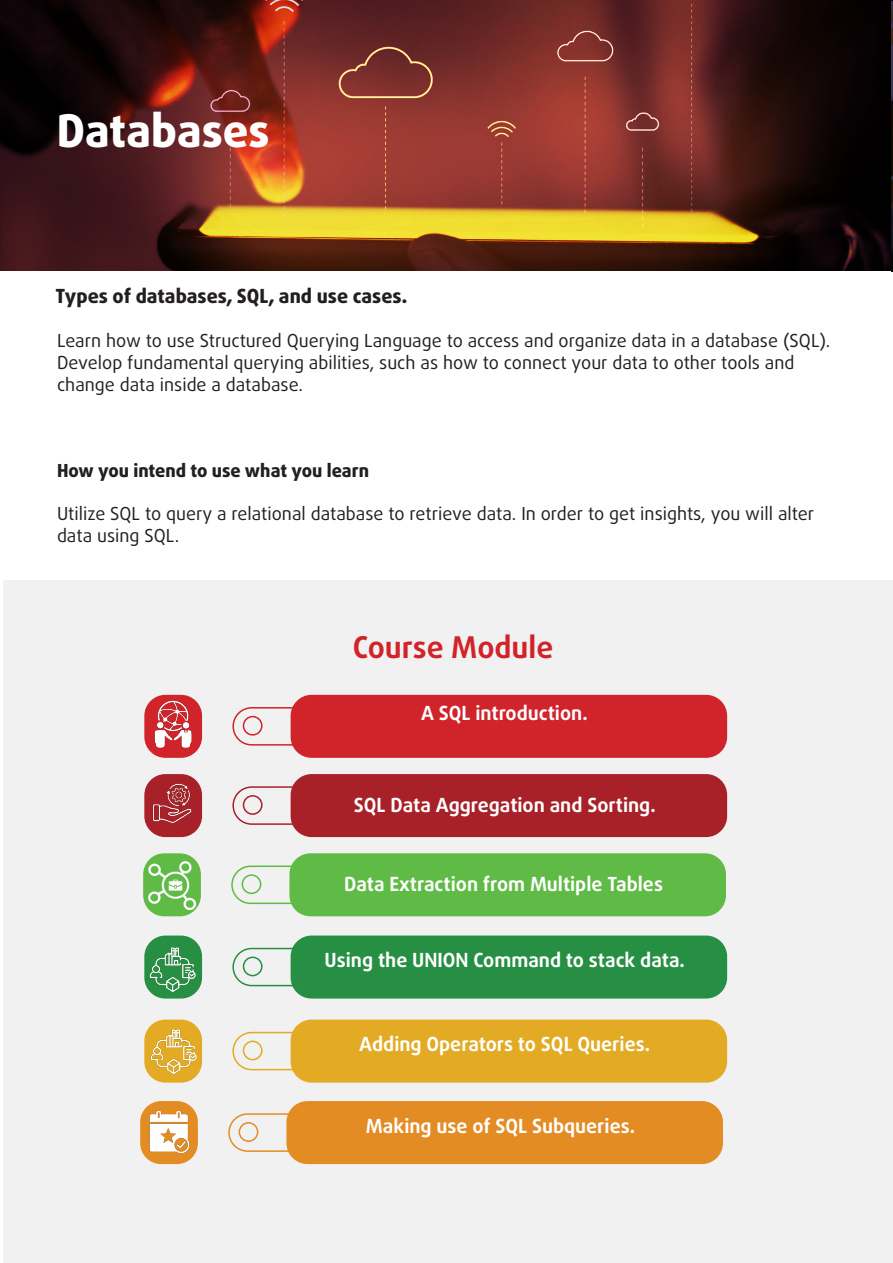
<style>
.page{position:relative;width:893px;height:1263px;background:#fff}
.page>*{position:absolute;margin:0;border:0;box-sizing:border-box;transform-origin:0 0}
.t1{font:800 45px "Daxline Pro";color:#fff}
.t2{font:700 30px "Daxline Pro";color:#d1232a}
.t3{font:700 19.5px "Daxline Pro";color:#fff}
.t4{font:800 19.5px "Daxline Pro";color:#231f20}
.t5{font:18px/21.6px "Daxline Pro";color:#231f20}
.t6{font:800 18px "Daxline Pro";color:#231f20}
</style>
<div class="page">
<div style="left:3px;top:581px;width:890px;height:682px;background:#f1f1f1"></div>
<div style="left:232px;top:707px;width:438px;height:39px;border:2px solid #d1232a;border-radius:19px"></div>
<div style="left:243px;top:716px;width:20px;height:20px;border:2px solid #d1232a;border-radius:50%"></div>
<div style="left:232px;top:786px;width:438px;height:39px;border:2px solid #a82129;border-radius:19px"></div>
<div style="left:243px;top:795px;width:20px;height:20px;border:2px solid #a82129;border-radius:50%"></div>
<div style="left:242px;top:874px;width:19px;height:20px;border:2px solid #60bb46;border-radius:50%"></div>
<div style="left:232px;top:948px;width:438px;height:38px;border:2px solid #268f43;border-radius:19px"></div>
<div style="left:243px;top:956px;width:20px;height:20px;border:2px solid #268f43;border-radius:50%"></div>
<div style="left:232px;top:1032px;width:438px;height:38px;border:2px solid #e3aa23;border-radius:19px"></div>
<div style="left:243px;top:1040px;width:20px;height:20px;border:2px solid #e3aa23;border-radius:50%"></div>
<div style="left:239px;top:1122px;width:19px;height:20px;border:2px solid #e48c24;border-radius:50%"></div>
<div style="left:291px;top:695px;width:436px;height:63px;background:#d1232a;border-radius:21px"></div>
<div style="left:291px;top:774px;width:436px;height:63px;background:#a82129;border-radius:21px"></div>
<div style="left:289px;top:853px;width:437px;height:63px;background:#60bb46;border-radius:21px"></div>
<div style="left:291px;top:935px;width:436px;height:63px;background:#268f43;border-radius:21px"></div>
<div style="left:291px;top:1019px;width:436px;height:63px;background:#e3aa23;border-radius:21px"></div>
<div style="left:286px;top:1101px;width:437px;height:63px;background:#e48c24;border-radius:21px"></div>
<div style="left:144px;top:695px;width:58px;height:63px;background:#d1232a;border-radius:21px"></div>
<div style="left:144px;top:774px;width:58px;height:63px;background:#a82129;border-radius:21px"></div>
<div style="left:143px;top:853px;width:58px;height:63px;background:#60bb46;border-radius:21px"></div>
<div style="left:144px;top:935px;width:58px;height:63px;background:#268f43;border-radius:21px"></div>
<div style="left:144px;top:1019px;width:58px;height:63px;background:#e3aa23;border-radius:21px"></div>
<div style="left:140px;top:1101px;width:58px;height:63px;background:#e48c24;border-radius:21px"></div>
<svg style="left:1px;top:0;width:892px;height:270px;background:#602c1c"></svg>
<img style="left:147px;top:698px;width:56px;height:56px">
<img style="left:144px;top:776px;width:55px;height:53px">
<img style="left:149px;top:861px;width:46px;height:49px">
<img style="left:149px;top:947px;width:48px;height:46px">
<img style="left:150px;top:1027px;width:48px;height:48px">
<img style="left:144px;top:1105px;width:51px;height:53px">
<img style="left:892px;top:2px;width:1px;height:270px">
<p class="t1" style="left:57px;top:101px;width:214px">Databases</p>
<p class="t4" style="left:56px;top:283px;width:353px">Types of databases, SQL, and use cases.</p>
<p class="t5" style="left:57px;top:330px;width:775px">Learn how to use Structured Querying Language to access and organize data in a database (SQL).<br>Develop fundamental querying abilities, such as how to connect your data to other tools and change data inside a database.</p>
<p class="t6" style="left:57px;top:459px;width:314px">How you intend to use what you learn</p>
<p class="t5" style="left:57px;top:503px;width:759px">Utilize SQL to query a relational database to retrieve data. In order to get insights, you will alter data using SQL.</p>
<p class="t2" style="left:353px;top:627px;width:202px">Course Module</p>
<p class="t3" style="left:421px;top:700px;width:168px">A SQL introduction.</p>
<p class="t3" style="left:354px;top:792px;width:303px">SQL Data Aggregation and Sorting.</p>
<p class="t3" style="left:344px;top:871px;width:320px">Data Extraction from Multiple Tables</p>
<p class="t3" style="left:325px;top:947px;width:362px">Using the UNION Command to stack data.</p>
<p class="t3" style="left:359px;top:1031px;width:293px">Adding Operators to SQL Queries.</p>
<p class="t3" style="left:366px;top:1113px;width:271px">Making use of SQL Subqueries.</p>
</div>
